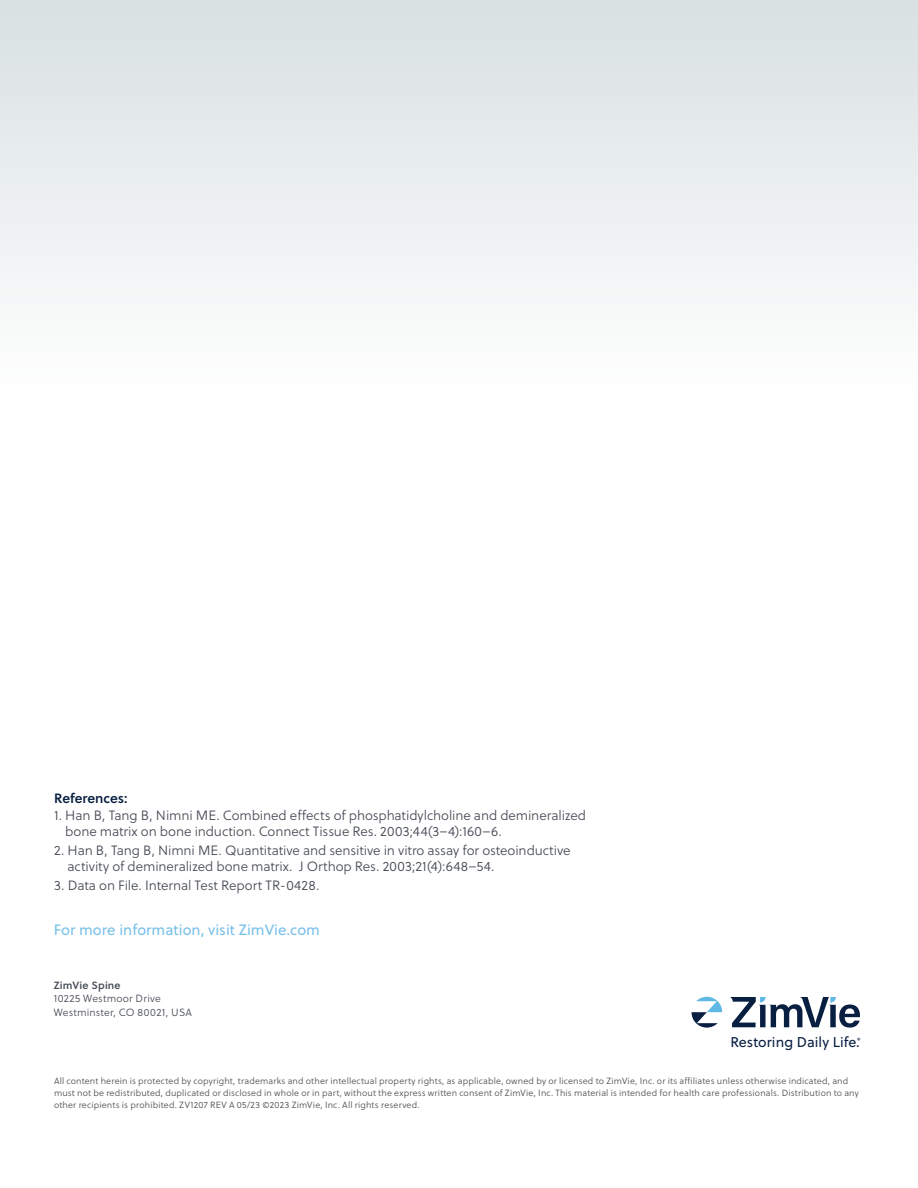
<style>
.page{position:relative;width:918px;height:1188px;background:#fff}
.page>*{position:absolute;margin:0;border:0;box-sizing:border-box;transform-origin:0 0}
.t1{font:15px "Soleil";color:#79c0e8}
.t2{font:14.1px "Soleil";letter-spacing:.005em;color:#091f42}
.Disclaimer{font:13.5px/16.5px "Soleil Lt";letter-spacing:-.005em;color:#464b54}
.Disclaimer-2{font:13.5px "Soleil Sb";letter-spacing:-.005em;color:#091f42}
.t3{font:10.5px "Soleil Lt";letter-spacing:.015em;color:#464b54}
.t4{font:10.5px "Soleil Sb";letter-spacing:.02em;color:#464b54}
.t5{font:9px/12px "Soleil Lt";letter-spacing:.02em;color:#4b4c4d}
.t6{font:5.85px "Soleil";color:#091f42}
</style>
<div class="page">
<div style="left:0;top:0;width:918px;height:796px;background:linear-gradient(to bottom,#e2e8e9,#fff)"></div>
<svg style="left:692px;top:997px;width:30px;height:31px"></svg>
<svg style="left:730px;top:997px;width:130px;height:31px"></svg>
<p class="Disclaimer-2" style="left:54px;top:790px;width:75px">References:</p>
<p class="Disclaimer" style="left:65px;top:807px;width:522px;text-indent:-11px">1. Han B, Tang B, Nimni ME. Combined effects of phosphatidylcholine and demineralized bone matrix on bone induction. Connect Tissue Res. 2003;44(3–4):160–6.</p>
<p class="Disclaimer" style="left:67px;top:842px;width:505px;text-indent:-13px">2. Han B, Tang B, Nimni ME. Quantitative and sensitive in vitro assay for osteoinductive activity of demineralized bone matrix. J Orthop Res. 2003;21(4):648–54.</p>
<p class="Disclaimer" style="left:54px;top:878px;width:267px">3. Data on File. Internal Test Report TR-0428.</p>
<p class="t1" style="left:54px;top:921px;width:268px">For more information, visit ZimVie.com</p>
<p class="t4" style="left:54px;top:978px;width:68px">ZimVie Spine</p>
<p class="t3" style="left:54px;top:992px;width:109px">10225 Westmoor Drive</p>
<p class="t3" style="left:54px;top:1006px;width:140px">Westminster, CO 80021, USA</p>
<p class="t2" style="left:730px;top:1033px;width:131px">Restoring Daily Life.</p>
<p class="t6" style="left:857px;top:1037px;width:5px">®</p>
<p class="t5" style="left:54px;top:1075px;width:806px">All content herein is protected by copyright, trademarks and other intellectual property rights, as applicable, owned by or licensed to ZimVie, Inc. or its affiliates unless otherwise indicated, and must not be redistributed, duplicated or disclosed in whole or in part, without the express written consent of ZimVie, Inc. This material is intended for health care professionals. Distribution to any other recipients is prohibited. ZV1207 REV A 05/23 ©2023 ZimVie, Inc. All rights reserved.</p>
</div>
